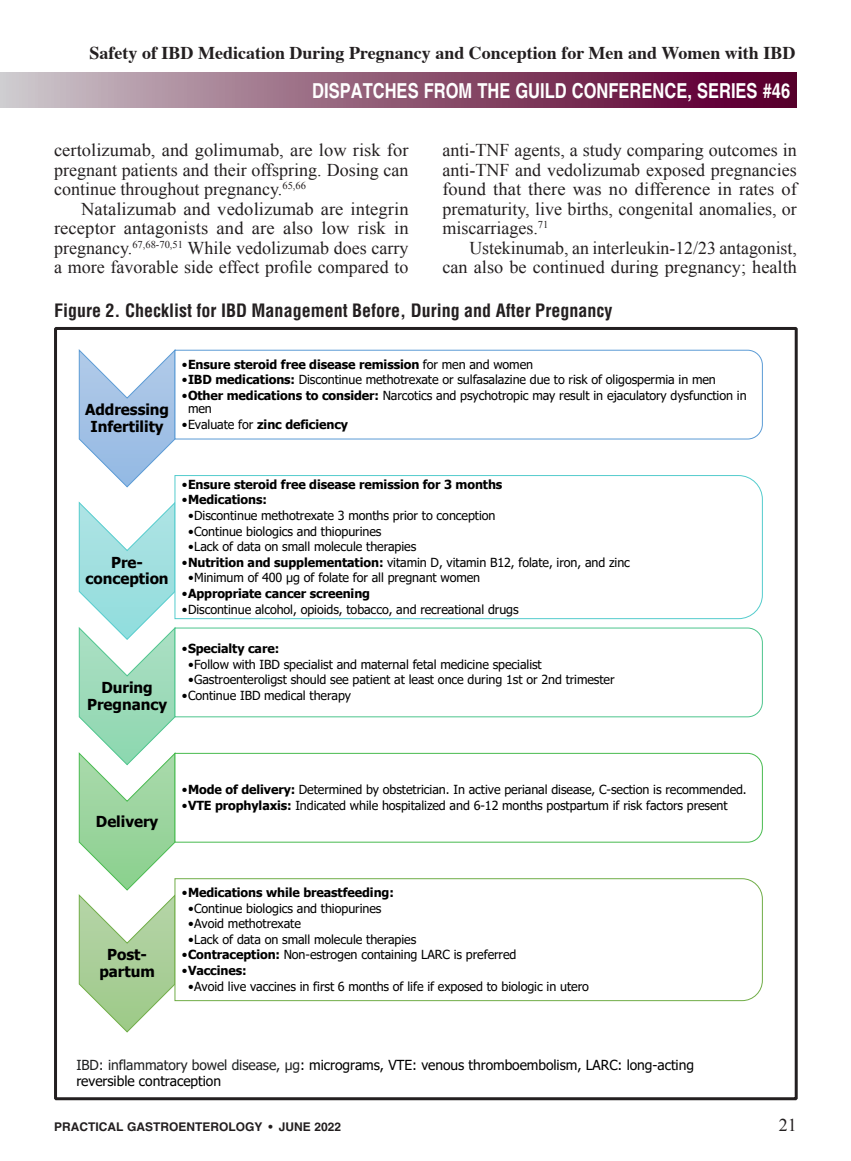
<style>
.page{position:relative;width:851px;height:1161px;background:#fff}
.page>*{position:absolute;margin:0;border:0;box-sizing:border-box;transform-origin:0 0}
.t1{font:700 20.7px "Helvetica";color:#fff;scale:.8 1}
.A_Body_Copy{font:18px/19.5px "Times New Roman";color:#231f20;text-align:justify}
.t2{font:700 18px "Times";color:#231f20}
.A_Figure_Bold{font:700 condensed 18px "Helvetica LT Std";color:#231f20}
.t3{font:700 15.15px/16.5px "Tahoma";color:#000;text-align:center}
.t4{font:13.8px/16.8px "Tahoma";letter-spacing:-.005em;color:#000}
.t5{font:12.45px/13.5px "Tahoma";letter-spacing:-.005em;color:#000}
.t6{font:700 12.45px "Tahoma";letter-spacing:-.005em;color:#000}
.t7{font:700 12px "Helvetica";color:#231f20}
.s1{font-weight:700}
.s2{font-weight:400}
.s3{color:#202122}
</style>
<div class="page">
<div style="left:0;top:73px;width:796px;height:35px;background:linear-gradient(to right,#ccc5c8,#550025)"></div>
<svg style="left:79px;top:349px;width:97px;height:139px"></svg>
<svg style="left:174px;top:350px;width:589px;height:90px"></svg>
<svg style="left:174px;top:475px;width:589px;height:144px"></svg>
<svg style="left:176px;top:627px;width:587px;height:91px"></svg>
<svg style="left:176px;top:753px;width:587px;height:90px"></svg>
<svg style="left:79px;top:501px;width:97px;height:532px"></svg>
<svg style="left:174px;top:878px;width:589px;height:123px"></svg>
<div style="left:54px;top:327px;width:743px;height:773px;border:3px solid #231f20"></div>
<h2 class="t2" style="left:89px;top:35px;width:707px">Safety of IBD Medication During Pregnancy and Conception for Men and Women with IBD</h2>
<h1 class="t1" style="left:312px;top:78px;width:599px">DISPATCHES FROM THE GUILD CONFERENCE, SERIES #46</h1>
<p class="A_Body_Copy" style="left:54px;top:140px;width:356px">certolizumab, and golimumab, are low risk for pregnant patients and their offspring. Dosing can continue throughout pregnancy.<sup>65,66</sup></p>
<p class="A_Body_Copy" style="left:54px;top:198px;width:356px;text-indent:27px">Natalizumab and vedolizumab are integrin receptor antagonists and are also low risk in pregnancy.<sup>67,68-70,51</sup> While vedolizumab does carry a more favorable side effect profile compared to</p>
<p class="A_Body_Copy" style="left:442px;top:140px;width:356px">anti-TNF agents, a study comparing outcomes in anti-TNF and vedolizumab exposed pregnancies found that there was no difference in rates of prematurity, live births, congenital anomalies, or miscarriages.<sup>71</sup></p>
<p class="A_Body_Copy" style="left:442px;top:237px;width:356px;text-align:right">Ustekinumab, an interleukin-12/23 antagonist, can also be continued during pregnancy; health</p>
<p class="A_Figure_Bold" style="left:54px;top:299px;width:559px">Figure 2. Checklist for IBD Management Before, During and After Pregnancy</p>
<p class="t4" style="left:76px;top:309px;width:471px"><span class="s1">Figure 2.</span> Checklist for IBD Management before, during and after pregnancy.</p>
<p class="t3" style="left:85px;top:402px;width:86px">Addressing<br>Infertility</p>
<p class="t6" style="left:182px;top:355px;width:353px"><span class="s2">•</span>Ensure steroid free disease remission <span class="s2">for men and women</span></p>
<p class="t5" style="left:182px;top:374px;width:535px">•<span class="s1">IBD medications:</span> Discontinue methotrexate or sulfasalazine due to risk of oligospermia in men</p>
<p class="t5" style="left:188px;top:389px;width:560px;text-indent:-6px">•<span class="s1">Other medications to consider:</span> Narcotics and psychotropic may result in ejaculatory dysfunction in men</p>
<p class="t6" style="left:182px;top:416px;width:168px"><span class="s2">•Evaluate for</span> zinc deficiency</p>
<p class="t3" style="left:86px;top:555px;width:85px">Pre&shy;conception</p>
<p class="t3" style="left:87px;top:680px;width:81px">During<br>Pregnancy</p>
<p class="t6" style="left:182px;top:475px;width:322px"><span class="s2">•</span>Ensure steroid free disease remission for 3 months</p>
<p class="t6" style="left:182px;top:491px;width:87px"><span class="s2">•</span>Medications:</p>
<p class="t5" style="left:188px;top:509px;width:309px">•Discontinue methotrexate 3 months prior to conception</p>
<p class="t5" style="left:188px;top:525px;width:195px">•Continue biologics and thiopurines</p>
<p class="t5" style="left:188px;top:541px;width:230px">•Lack of data on small molecule therapies</p>
<p class="t5" style="left:182px;top:556px;width:449px">•<span class="s1">Nutrition and supplementation:</span> vitamin D, vitamin B12, folate, iron, and zinc</p>
<p class="t5" style="left:188px;top:572px;width:294px">•Minimum of 400 μg of folate for all pregnant women</p>
<p class="t6" style="left:182px;top:585px;width:190px"><span class="s2">•</span>Appropriate cancer screening</p>
<p class="t5" style="left:182px;top:603px;width:338px">•Discontinue alcohol, opioids, tobacco, and recreational drugs</p>
<p class="t6" style="left:182px;top:640px;width:99px"><span class="s2">•</span>Specialty care:</p>
<p class="t5" style="left:188px;top:658px;width:355px">•Follow with IBD specialist and maternal fetal medicine specialist</p>
<p class="t5" style="left:188px;top:674px;width:428px">•Gastroenteroligst should see patient at least once during 1st or 2nd trimester</p>
<p class="t5" style="left:182px;top:690px;width:171px">•Continue IBD medical therapy</p>
<p class="t3" style="left:96px;top:814px;width:64px">Delivery</p>
<p class="t3" style="left:99px;top:947px;width:57px">Post&shy;partum</p>
<p class="t5" style="left:182px;top:784px;width:566px">•<span class="s1">Mode of delivery:</span> Determined by obstetrician. In active perianal disease, C-section is recommended.</p>
<p class="t5" style="left:182px;top:799px;width:547px">•<span class="s1">VTE prophylaxis:</span> Indicated while hospitalized and 6-12 months postpartum if risk factors present</p>
<p class="t6" style="left:182px;top:884px;width:213px"><span class="s2">•</span>Medications while breastfeeding:</p>
<p class="t5" style="left:188px;top:902px;width:195px">•Continue biologics and thiopurines</p>
<p class="t5" style="left:188px;top:918px;width:114px">•Avoid methotrexate</p>
<p class="t5" style="left:188px;top:933px;width:230px">•Lack of data on small molecule therapies</p>
<p class="t5" style="left:182px;top:949px;width:336px">•<span class="s1">Contraception:</span> Non-estrogen containing LARC is preferred</p>
<p class="t6" style="left:182px;top:962px;width:66px"><span class="s2">•</span>Vaccines:</p>
<p class="t5" style="left:188px;top:980px;width:402px">•Avoid live vaccines in first 6 months of life if exposed to biologic in utero</p>
<p class="t4" style="left:76px;top:1057px;width:619px"><span class="s3">IBD: inflammatory bowel disease, μg</span>: micrograms, VTE: venous thromboembolism, LARC: long-acting reversible contraception</p>
<p class="t7" style="left:54px;top:1119px;width:288px">PRACTICAL GASTROENTEROLOGY • JUNE 2022</p>
<h2 class="A_Body_Copy" style="left:778px;top:1115px;width:19px">21</h2>
</div>
